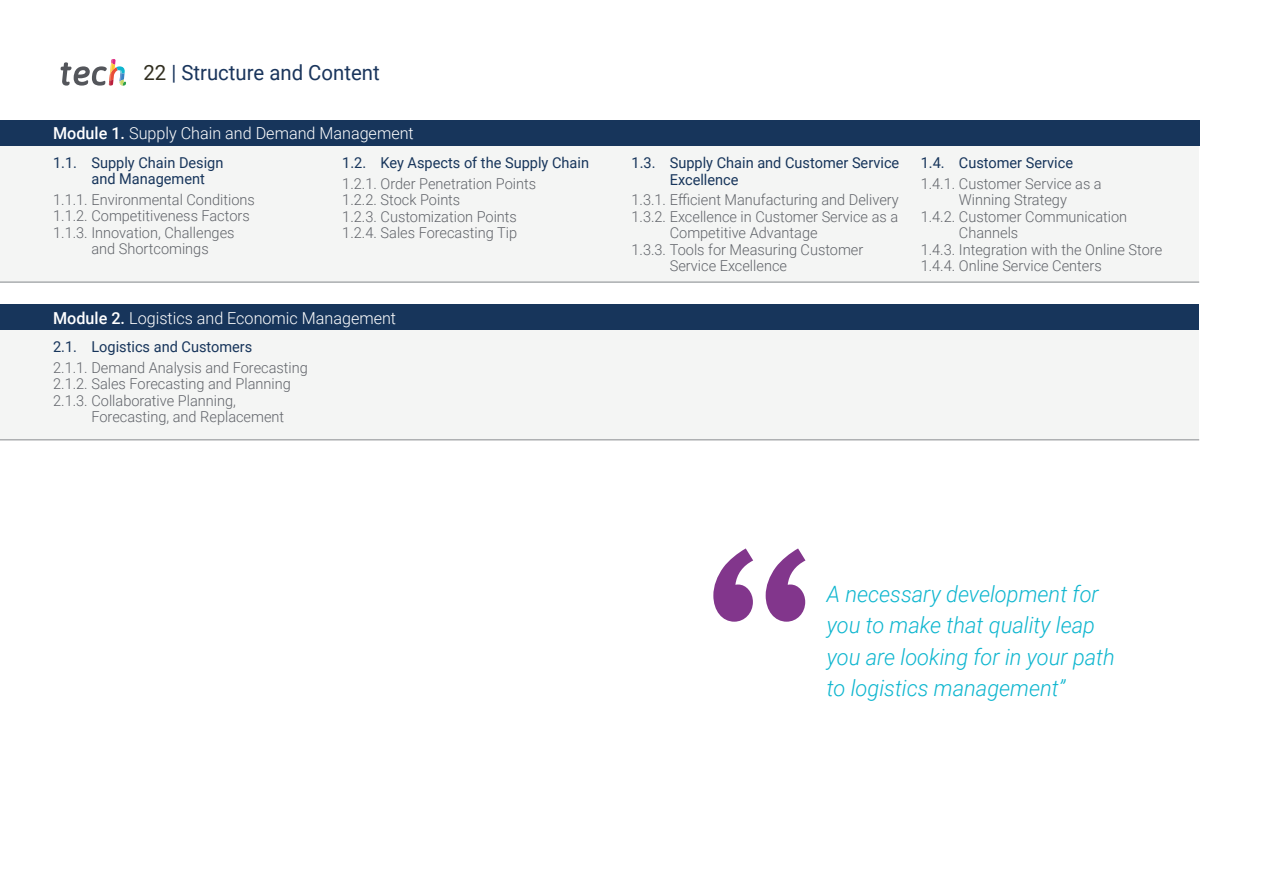
<style>
.page{position:relative;width:1263px;height:893px;background:#fff}
.page>*{position:absolute;margin:0;border:0;box-sizing:border-box;transform-origin:0 0}
.t1{font:italic 300 22.5px/31.5px "Roboto";color:#0fb6cf}
.t2{font:21px "Roboto";color:#1a355c}
.t3{font:300 16.5px "Roboto";color:#fff}
.t4{font:300 15px/16.5px "Roboto";color:#61646a}
.t5{font:15px/16.5px "Roboto";color:#17355b}
.s1{color:#312e20}
.s2{font-weight:500}
</style>
<div class="page">
<div style="left:0;top:146px;width:1199px;height:136px;background:#f4f5f4"></div>
<svg style="left:61px;top:59px;width:65px;height:27px"></svg>
<svg style="left:713px;top:548px;width:92px;height:74px"></svg>
<div style="left:0;top:330px;width:1199px;height:110px;background:#f4f5f4"></div>
<div style="left:0;top:120px;width:1199px;height:26px;background:#17355b"></div>
<div style="left:0;top:305px;width:1198px;height:25px;background:#17355b"></div>
<hr style="left:0;top:282px;width:1199px;height:1px;background:#878a8e">
<hr style="left:0;top:440px;width:1199px;height:1px;background:#878a8e">
<h2 class="t2" style="left:144px;top:57px;width:238px"><span class="s1">22</span> | Structure and Content</h2>
<p class="t3" style="left:53px;top:122px;width:362px"><span class="s2">Module 1.</span> Supply Chain and Demand Management</p>
<p class="t5" style="left:91px;top:153px;width:134px;text-indent:-38px">1.1. Supply Chain Design and Management</p>
<p class="t4" style="left:53px;top:191px;width:203px">1.1.1. Environmental Conditions</p>
<p class="t4" style="left:53px;top:207px;width:198px">1.1.2. Competitiveness Factors</p>
<p class="t4" style="left:53px;top:224px;width:183px">1.1.3. Innovation, Challenges</p>
<p class="t4" style="left:91px;top:240px;width:119px">and Shortcomings</p>
<p class="t5" style="left:342px;top:154px;width:248px">1.2. Key Aspects of the Supply Chain</p>
<p class="t4" style="left:342px;top:175px;width:195px">1.2.1. Order Penetration Points<br>1.2.2. Stock Points<br>1.2.3. Customization Points<br>1.2.4. Sales Forecasting Tip</p>
<p class="t3" style="left:53px;top:306px;width:344px"><span class="s2">Module 2.</span> Logistics and Economic Management</p>
<p class="t5" style="left:53px;top:338px;width:201px">2.1. Logistics and Customers</p>
<p class="t4" style="left:53px;top:358px;width:256px">2.1.1. Demand Analysis and Forecasting</p>
<p class="t4" style="left:53px;top:375px;width:239px">2.1.2. Sales Forecasting and Planning</p>
<p class="t4" style="left:53px;top:391px;width:184px">2.1.3. Collaborative Planning,</p>
<p class="t4" style="left:91px;top:408px;width:194px">Forecasting, and Replacement</p>
<p class="t5" style="left:670px;top:154px;width:231px;text-indent:-38px">1.3. Supply Chain and Customer Service<br>Excellence</p>
<p class="t4" style="left:631px;top:191px;width:269px">1.3.1. Efficient Manufacturing and Delivery</p>
<p class="t4" style="left:631px;top:208px;width:268px">1.3.2. Excellence in Customer Service as a</p>
<p class="t4" style="left:670px;top:224px;width:149px">Competitive Advantage</p>
<p class="t4" style="left:631px;top:241px;width:233px">1.3.3. Tools for Measuring Customer</p>
<p class="t4" style="left:670px;top:257px;width:119px">Service Excellence</p>
<p class="t5" style="left:921px;top:154px;width:154px">1.4. Customer Service</p>
<p class="t4" style="left:921px;top:175px;width:183px">1.4.1. Customer Service as a</p>
<p class="t4" style="left:959px;top:191px;width:110px">Winning Strategy</p>
<p class="t4" style="left:921px;top:208px;width:208px">1.4.2. Customer Communication</p>
<p class="t4" style="left:959px;top:224px;width:61px">Channels</p>
<p class="t4" style="left:921px;top:241px;width:243px">1.4.3. Integration with the Online Store</p>
<p class="t4" style="left:921px;top:257px;width:183px">1.4.4. Online Service Centers</p>
<h1 class="t1" style="left:827px;top:577px;width:290px">A necessary development for you to make that quality leap you are looking for in your path to logistics management”</h1>
</div>
